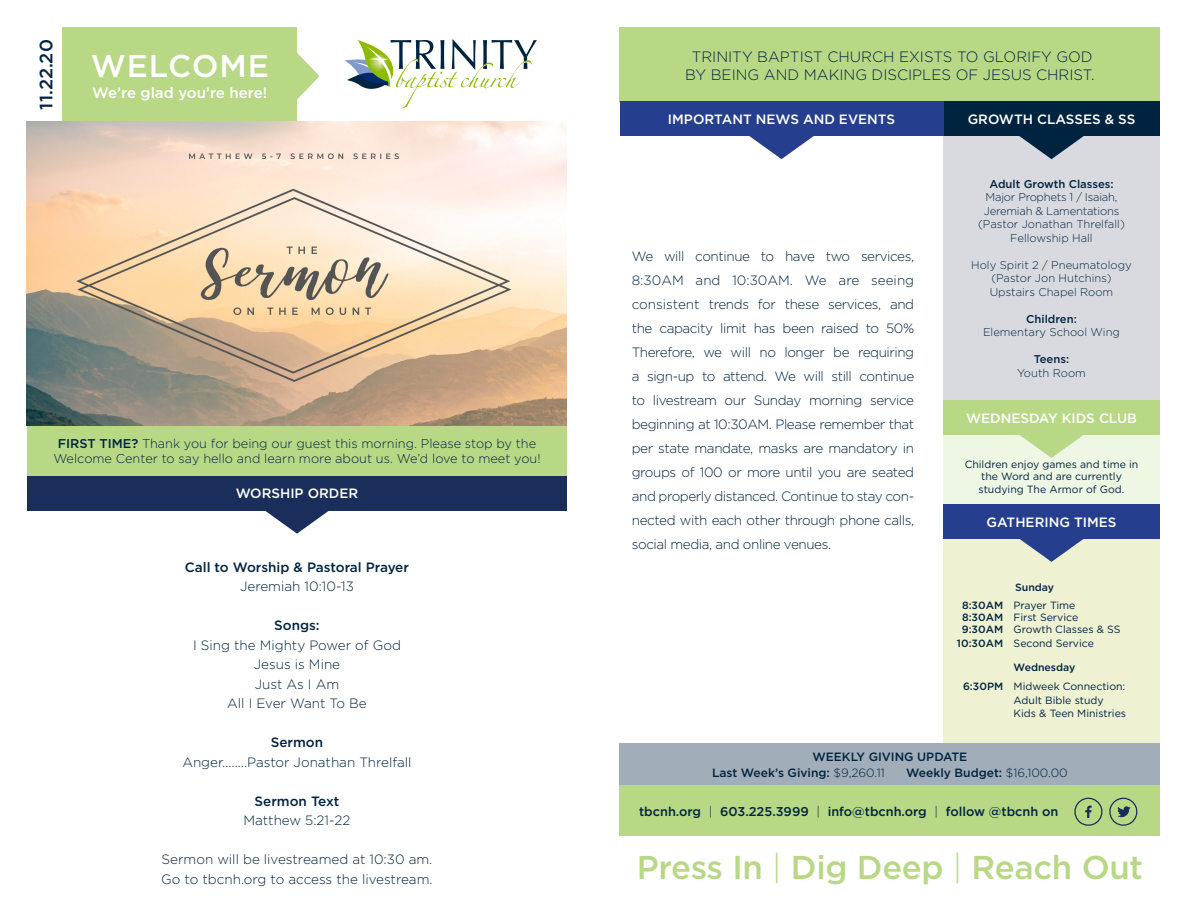
<style>
.page{position:relative;width:1188px;height:918px;background:#fff}
.page>*{position:absolute;margin:0;border:0;box-sizing:border-box;transform-origin:0 0}
.t1{font:500 33px "Gotham";letter-spacing:-.01em;color:#b8d886}
.t2{font:500 31.5px "Gotham";letter-spacing:.03em;color:#fff}
.t3{font:500 18px "Gotham";color:#002340}
.t4{font:300 15px/18px "Gotham";color:#002340;text-align:center}
.t5{font:500 15px "Gotham";color:#fff}
.t6{font:300 13.5px/24px "Gotham";color:#002340}
.t7{font:500 13.5px "Gotham";color:#fff}
.t8{font:500 13.5px "Gotham";color:#002340}
.t9{font:300 12.75px/15.3px "Gotham";color:#002340;text-align:center}
.t10{font:500 12.75px "Gotham";color:#002340}
.t11{font:500 12px "Gotham";color:#002340}
.t12{font:300 11.25px/13.5px "Gotham";color:#002340;text-align:center}
.t13{font:300 11.25px/13.5px "Gotham";letter-spacing:-.02em;color:#002340;text-align:center}
.t14{font:500 11.25px "Gotham";color:#002340}
.t15{font:10.5px/13.5px "Gotham";color:#002340}
.t16{font:500 10.5px "Gotham";color:#002340}
.s1{font-weight:500}
.s2{font-weight:300}
</style>
<div class="page">
<div style="left:943px;top:534px;width:217px;height:209px;background:#eef1d2"></div>
<div style="left:63px;top:27px;width:234px;height:95px;background:#b8d886"></div>
<svg style="left:344px;top:39px;width:193px;height:69px"></svg>
<div style="left:27px;top:476px;width:540px;height:34px;background:#192e5a"></div>
<svg style="left:262px;top:510px;width:70px;height:24px"></svg>
<svg style="left:297px;top:53px;width:23px;height:47px"></svg>
<div style="left:27px;top:425px;width:540px;height:51px;background:#b8d886"></div>
<div style="left:943px;top:133px;width:217px;height:286px;background:#d9dae0"></div>
<div style="left:620px;top:27px;width:540px;height:76px;background:#b8d886"></div>
<div style="left:943px;top:101px;width:217px;height:35px;background:#002340"></div>
<svg style="left:1019px;top:136px;width:65px;height:23px"></svg>
<div style="left:620px;top:786px;width:540px;height:50px;background:#b8d886"></div>
<svg style="left:1074px;top:798px;width:64px;height:28px"></svg>
<div style="left:620px;top:101px;width:323px;height:35px;background:#253f8e"></div>
<svg style="left:749px;top:136px;width:65px;height:23px"></svg>
<div style="left:620px;top:744px;width:540px;height:41px;background:#a1adb8"></div>
<div style="left:943px;top:426px;width:217px;height:98px;background:#eef6e4"></div>
<div style="left:943px;top:400px;width:217px;height:35px;background:#b8d886"></div>
<svg style="left:1020px;top:435px;width:63px;height:23px"></svg>
<div style="left:943px;top:504px;width:217px;height:35px;background:#253f8e"></div>
<svg style="left:1020px;top:539px;width:64px;height:23px"></svg>
<img style="left:27px;top:122px;width:540px;height:304px">
<p class="t3" style="left:34px;top:110px;width:72px;rotate:-90deg">11.22.20</p>
<p class="t2" style="left:91px;top:45px;width:180px">WELCOME</p>
<p class="t5" style="left:92px;top:82px;width:177px">We’re glad you’re here!</p>
<p class="t9" style="left:53px;top:435px;width:489px"><span class="s1">FIRST TIME?</span> Thank you for being our guest this morning. Please stop by the<br>Welcome Center to say hello and learn more about us. We’d love to meet you!</p>
<p class="t7" style="left:236px;top:485px;width:124px">WORSHIP ORDER</p>
<p class="t8" style="left:185px;top:558px;width:226px">Call to Worship &amp; Pastoral Prayer</p>
<p class="t6" style="left:240px;top:574px;width:115px">Jeremiah 10:10-13</p>
<p class="t8" style="left:274px;top:617px;width:47px">Songs:</p>
<p class="t6" style="left:193px;top:633px;width:209px">I Sing the Mighty Power of God</p>
<p class="t6" style="left:254px;top:652px;width:88px">Jesus is Mine</p>
<p class="t6" style="left:255px;top:672px;width:86px">Just As I Am</p>
<p class="t6" style="left:227px;top:691px;width:141px">All I Ever Want To Be</p>
<p class="t8" style="left:271px;top:734px;width:54px">Sermon</p>
<p class="t6" style="left:182px;top:750px;width:231px">Anger........Pastor Jonathan Threlfall</p>
<p class="t8" style="left:255px;top:792px;width:86px">Sermon Text</p>
<p class="t6" style="left:243px;top:808px;width:109px">Matthew 5:21-22</p>
<p class="t6" style="left:161px;top:850px;width:273px;line-height:19.5px">Sermon will be livestreamed at 10:30 am.<br>Go to tbcnh.org to access the livestream.</p>
<p class="t4" style="left:685px;top:47px;width:411px">TRINITY BAPTIST CHURCH EXISTS TO GLORIFY GOD<br>BY BEING AND MAKING DISCIPLES OF JESUS CHRIST.</p>
<p class="t7" style="left:668px;top:110px;width:229px">IMPORTANT NEWS AND EVENTS</p>
<p class="t6" style="left:632px;top:243px;width:284px;text-align:justify">We will continue to have two services, 8:30AM and 10:30AM. We are seeing consistent trends for these services, and the capacity limit has been raised to 50% Therefore, we will no longer be requiring a sign-up to attend. We will still continue to livestream our Sunday morning service beginning at 10:30AM. Please remember that per state mandate, masks are mandatory in groups of 100 or more until you are seated and properly distanced. Continue to stay con&shy;nected with each other through phone calls, social media, and online venues.</p>
<p class="t7" style="left:968px;top:110px;width:169px">GROWTH CLASSES &amp; SS</p>
<p class="t14" style="left:989px;top:176px;width:126px">Adult Growth Classes:</p>
<p class="t13" style="left:978px;top:190px;width:148px">Major Prophets 1 / Isaiah,<br>Jeremiah &amp; Lamentations (Pastor Jonathan Threlfall)<br>Fellowship Hall</p>
<p class="t12" style="left:971px;top:258px;width:162px">Holy Spirit 2 / Pneumatology (Pastor Jon Hutchins)<br>Upstairs Chapel Room</p>
<p class="t12" style="left:983px;top:312px;width:138px"><span class="s1">Children:<br></span>Elementary School Wing</p>
<p class="t14" style="left:1034px;top:352px;width:37px">Teens:</p>
<p class="t12" style="left:1017px;top:366px;width:70px">Youth Room</p>
<p class="t7" style="left:966px;top:409px;width:173px">WEDNESDAY KIDS CLUB</p>
<p class="t15" style="left:965px;top:458px;width:175px;line-height:12px;text-align:center">Children enjoy games and time in the Word and are currently</p>
<p class="t15" style="left:979px;top:483px;width:147px">studying The Armor of God.</p>
<p class="t7" style="left:987px;top:513px;width:131px">GATHERING TIMES</p>
<p class="t16" style="left:1015px;top:581px;width:40px">Sunday</p>
<p class="t15" style="left:962px;top:599px;width:115px"><span class="s1">8:30AM</span> Prayer Time</p>
<p class="t15" style="left:962px;top:611px;width:118px"><span class="s1">8:30AM</span> First Service</p>
<p class="t15" style="left:957px;top:623px;width:165px;text-indent:5px"><span class="s1">9:30AM</span> Growth Classes &amp; SS<br><span class="s1">10:30AM</span> Second Service</p>
<p class="t16" style="left:1014px;top:660px;width:63px">Wednesday</p>
<p class="t15" style="left:1014px;top:680px;width:113px;text-indent:-51px"><span class="s1">6:30PM</span> Midweek Connection:<br>Adult Bible study</p>
<p class="t15" style="left:1014px;top:707px;width:114px">Kids &amp; Teen Ministries</p>
<p class="t11" style="left:812px;top:749px;width:156px">WEEKLY GIVING UPDATE</p>
<p class="t11" style="left:712px;top:765px;width:174px">Last Week’s Giving: <span class="s2">$9,260.11</span></p>
<p class="t11" style="left:906px;top:765px;width:163px">Weekly Budget: <span class="s2">$16,100.00</span></p>
<p class="t10" style="left:639px;top:803px;width:421px">tbcnh.org <span class="s2">|</span> 603.225.3999 <span class="s2">|</span> info@tbcnh.org <span class="s2">|</span> follow @tbcnh on</p>
<p class="t1" style="left:637px;top:846px;width:508px">Press In <span class="s2">|</span> Dig Deep <span class="s2">|</span> Reach Out</p>
</div>
